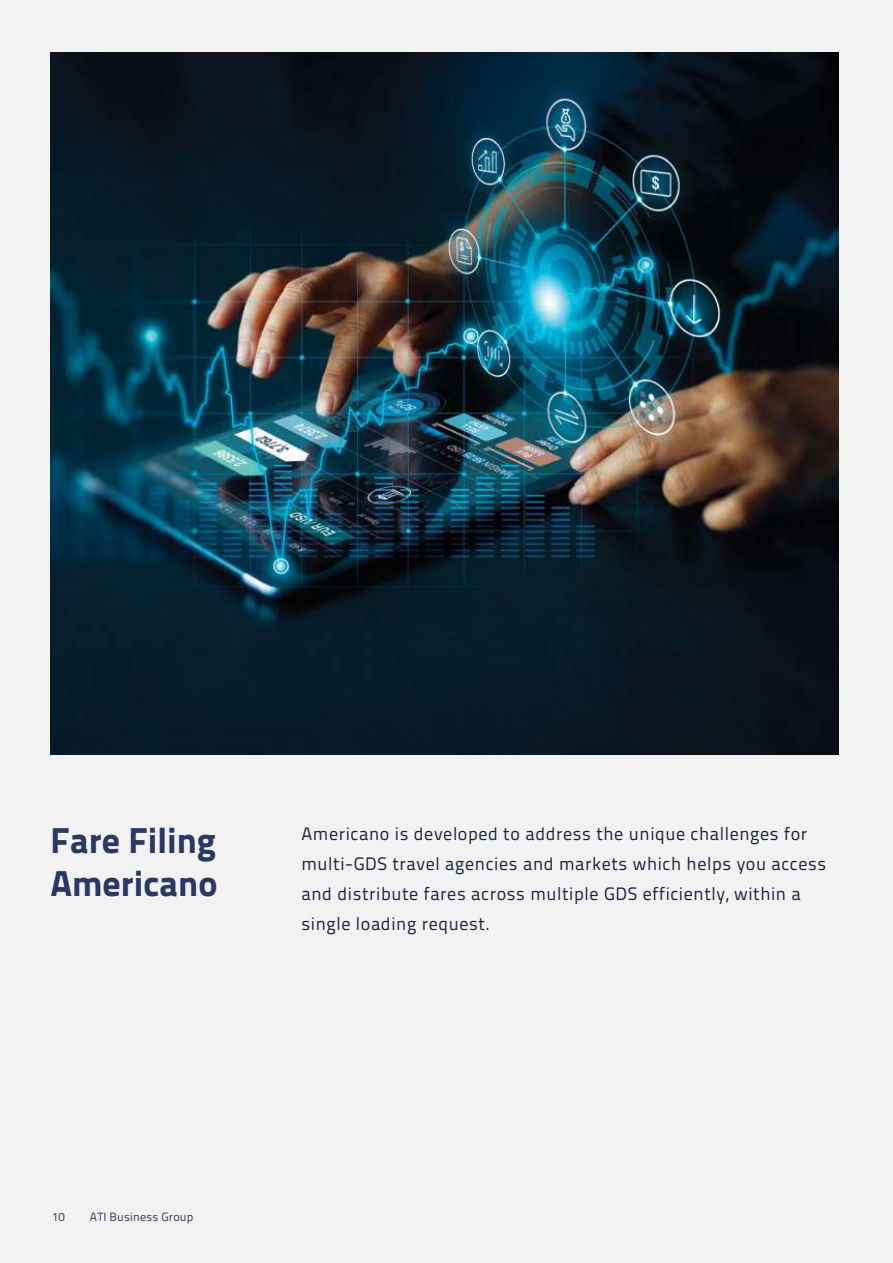
<style>
.page{position:relative;width:893px;height:1263px;background:#f2f2f2}
.page>*{position:absolute;margin:0;border:0;box-sizing:border-box;transform-origin:0 0}
.t1{font:800 36px/43.2px "Titillium Text 22 L";color:#2b3863}
.t2{font:18px/30px "Titillium Text 22 L";letter-spacing:.035em;color:#1a213d}
.t3{font:12px "Titillium Text 22 L";letter-spacing:.015em;color:#2c3a65}
</style>
<div class="page">
<img style="left:50px;top:53px;width:789px;height:702px">
<h1 class="t1" style="left:50px;top:816px;width:169px">Fare Filing<br>Americano</h1>
<p class="t2" style="left:301px;top:818px;width:526px">Americano is developed to address the unique challenges for multi-GDS travel agencies and markets which helps you access and distribute fares across multiple GDS efficiently, within a single loading request.</p>
<p class="t3" style="left:52px;top:1207px;width:14px">10</p>
<p class="t3" style="left:90px;top:1207px;width:105px">ATI Business Group</p>
</div>
